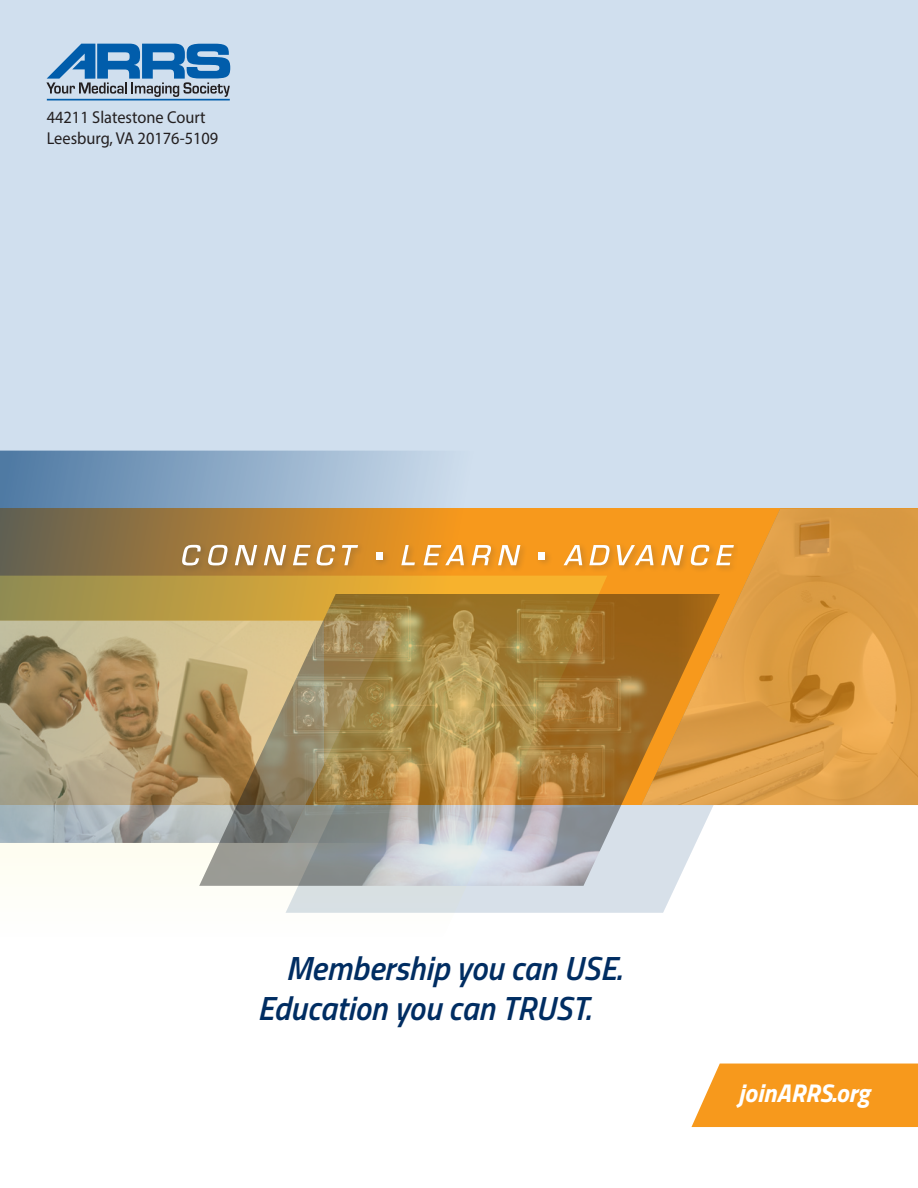
<style>
.page{position:relative;width:918px;height:1188px;background:#fff}
.page>*{position:absolute;margin:0;border:0;box-sizing:border-box;transform-origin:0 0}
.t1{font:italic 600 33.6px/40.2px "Titillium";letter-spacing:-.005em;color:#002d62}
.t2{font:italic 700 25.8px "Titillium";color:#fff}
.Body{font:17.25px/20.1px "Myriad Pro";color:#231f20;scale:.95 1}
</style>
<div class="page">
<div style="left:0;top:0;width:918px;height:509px;background:#d0dfee"></div>
<div style="left:691px;top:1064px;width:227px;height:63px;background:#f7991c"></div>
<svg style="left:607px;top:886px;width:69px;height:27px;background:#dbe3eb"></svg>
<svg style="left:0;top:451px;width:608px;height:143px"></svg>
<svg style="left:0;top:576px;width:607px;height:337px"></svg>
<img style="left:0;top:621px;width:199px;height:222px">
<img style="left:199px;top:594px;width:515px;height:292px">
<img style="left:641px;top:509px;width:277px;height:296px">
<hr style="left:47px;top:99px;width:183px;height:1px;background:#015dab">
<svg style="left:46px;top:44px;width:184px;height:53px"></svg>
<div style="left:176px;top:541px;width:561px;height:32px;background:#001b4c;opacity:.2"></div>
<svg style="left:182px;top:545px;width:19px;height:20px"></svg>
<svg style="left:208px;top:545px;width:20px;height:20px"></svg>
<svg style="left:235px;top:545px;width:22px;height:20px"></svg>
<svg style="left:264px;top:545px;width:22px;height:20px"></svg>
<svg style="left:293px;top:545px;width:18px;height:20px"></svg>
<svg style="left:317px;top:545px;width:18px;height:20px"></svg>
<svg style="left:342px;top:545px;width:16px;height:20px"></svg>
<svg style="left:401px;top:545px;width:14px;height:20px"></svg>
<svg style="left:424px;top:545px;width:40px;height:20px"></svg>
<svg style="left:472px;top:545px;width:19px;height:20px"></svg>
<svg style="left:498px;top:545px;width:22px;height:20px"></svg>
<svg style="left:564px;top:545px;width:18px;height:20px"></svg>
<svg style="left:589px;top:545px;width:21px;height:20px"></svg>
<svg style="left:617px;top:545px;width:37px;height:20px"></svg>
<svg style="left:661px;top:545px;width:23px;height:20px"></svg>
<svg style="left:691px;top:545px;width:18px;height:20px"></svg>
<svg style="left:716px;top:545px;width:18px;height:20px"></svg>
<div style="left:376px;top:552px;width:7px;height:7px;background:#fff"></div>
<div style="left:538px;top:552px;width:7px;height:7px;background:#fff"></div>
<p class="Body" style="left:47px;top:107px;width:182px">44211 Slatestone Court<br>Leesburg, VA 20176-5109</p>
<p class="t1" style="left:258px;top:946px;width:366px;text-indent:28px">Membership you can USE.<br>Education you can TRUST.</p>
<p class="t2" style="left:738px;top:1073px;width:133px">joinARRS.org</p>
</div>
